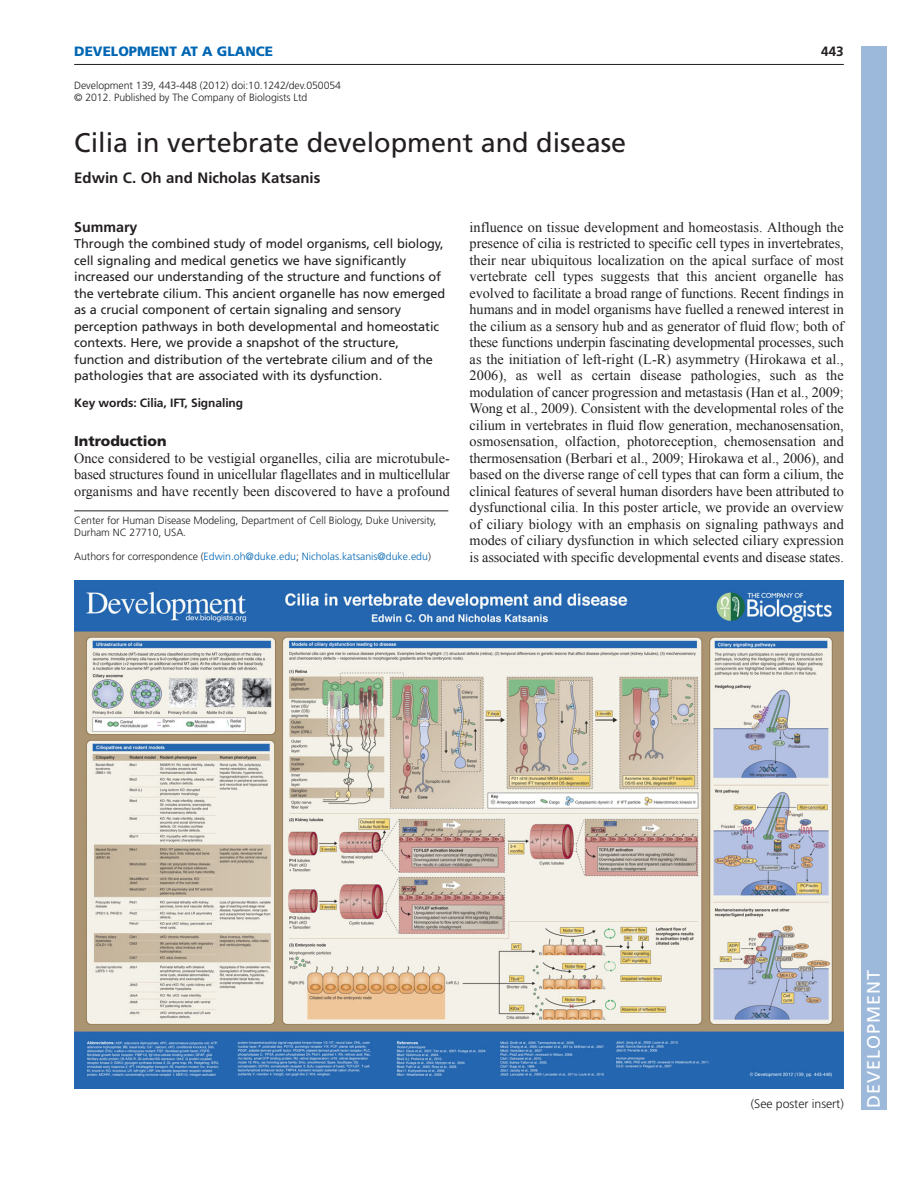
<style>
.page{position:relative;width:918px;height:1188px;background:#fff}
.page>*{position:absolute;margin:0;border:0;box-sizing:border-box;transform-origin:0 0}
.t1{font:27px "Frutiger LT Std";color:#231f20}
.t2{font:18px "Frutiger LT Std";letter-spacing:.055em;color:#fff}
.t3{font:700 15px "Frutiger LT Std";color:#231f20}
.t4{font:14.25px/16.5px "Times New Roman";letter-spacing:-.005em;color:#231f20;text-align:justify}
.t5{font:900 14.25px "Frutiger LT Std";color:#231f20}
.t6{font:700 14.25px "Frutiger LT Std";color:#231f20}
.t7{font:900 13.5px "Frutiger LT Std";color:#0166b3}
.t8{font:700 13.5px "Frutiger LT Std";color:#231f20}
.t9{font:12.75px/16.5px "Frutiger LT Std";letter-spacing:-.005em;color:#231f20}
.t10{font:300 12.3px "Frutiger LT Std";letter-spacing:-.005em;color:#231f20}
.t11{font:700 12px "Frutiger LT Std";letter-spacing:-.005em;color:#231f20}
.t12{font:300 10.5px/12px "Frutiger LT Std";letter-spacing:-.005em;color:#231f20}
.t13{font:300 10.5px "Frutiger LT Std";color:#0166b3}
.s1{color:#231f20}
</style>
<div class="page">
<hr style="left:74px;top:64px;width:770px;height:1px;background:#231f20">
<img style="left:74px;top:580px;width:770px;height:508px">
<hr style="left:74px;top:511px;width:374px;height:1px;background:#231f20">
<div style="left:861px;top:46px;width:25px;height:1064px;background:#9cb9db"></div>
<p class="t7" style="left:74px;top:46px;width:200px">DEVELOPMENT AT A GLANCE</p>
<p class="t12" style="left:74px;top:81px;width:268px">Development 139, 443-448 (2012) doi:10.1242/dev.050054 © 2012. Published by The Company of Biologists Ltd</p>
<h1 class="t1" style="left:74px;top:130px;width:554px">Cilia in vertebrate development and disease</h1>
<p class="t3" style="left:74px;top:172px;width:248px">Edwin C. Oh and Nicholas Katsanis</p>
<p class="t8" style="left:821px;top:46px;width:24px">443</p>
<p class="t6" style="left:74px;top:221px;width:65px">Summary</p>
<p class="t9" style="left:74px;top:236px;width:373px">Through the combined study of model organisms, cell biology, cell signaling and medical genetics we have significantly increased our understanding of the structure and functions of the vertebrate cilium. This ancient organelle has now emerged as a crucial component of certain signaling and sensory perception pathways in both developmental and homeostatic contexts. Here, we provide a snapshot of the structure, function and distribution of the vertebrate cilium and of the pathologies that are associated with its dysfunction.</p>
<p class="t11" style="left:74px;top:398px;width:171px">Key words: Cilia, IFT, Signaling</p>
<p class="t5" style="left:74px;top:436px;width:94px">Introduction</p>
<p class="t4" style="left:74px;top:450px;width:377px">Once considered to be vestigial organelles, cilia are microtubule&shy;based structures found in unicellular flagellates and in multicellular organisms and have recently been discovered to have a profound</p>
<p class="t12" style="left:74px;top:515px;width:364px;line-height:12.5px">Center for Human Disease Modeling, Department of Cell Biology, Duke University,<br>Durham NC 27710, USA.</p>
<p class="t13" style="left:74px;top:553px;width:358px"><span class="s1">Authors for correspondence (</span>Edwin.oh@duke.edu<span class="s1">;</span> Nicholas.katsanis@duke.edu<span class="s1">)</span></p>
<p class="t4" style="left:470px;top:219px;width:376px">influence on tissue development and homeostasis. Although the presence of cilia is restricted to specific cell types in invertebrates, their near ubiquitous localization on the apical surface of most vertebrate cell types suggests that this ancient organelle has evolved to facilitate a broad range of functions. Recent findings in humans and in model organisms have fuelled a renewed interest in the cilium as a sensory hub and as generator of fluid flow; both of these functions underpin fascinating developmental processes, such as the initiation of left-right (L-R) asymmetry (Hirokawa et al., 2006), as well as certain disease pathologies, such as the modulation of cancer progression and metastasis (Han et al., 2009; Wong et al., 2009). Consistent with the developmental roles of the cilium in vertebrates in fluid flow generation, mechanosensation, osmosensation, olfaction, photoreception, chemosensation and thermosensation (Berbari et al., 2009; Hirokawa et al., 2006), and based on the diverse range of cell types that can form a cilium, the clinical features of several human disorders have been attributed to dysfunctional cilia. In this poster article, we provide an overview of ciliary biology with an emphasis on signaling pathways and modes of ciliary dysfunction in which selected ciliary expression is associated with specific developmental events and disease states.</p>
<p class="t10" style="left:751px;top:1098px;width:94px">(See poster insert)</p>
<p class="t2" style="left:863px;top:1108px;width:140px;rotate:-90deg">DEVELOPMENT</p>
</div>
